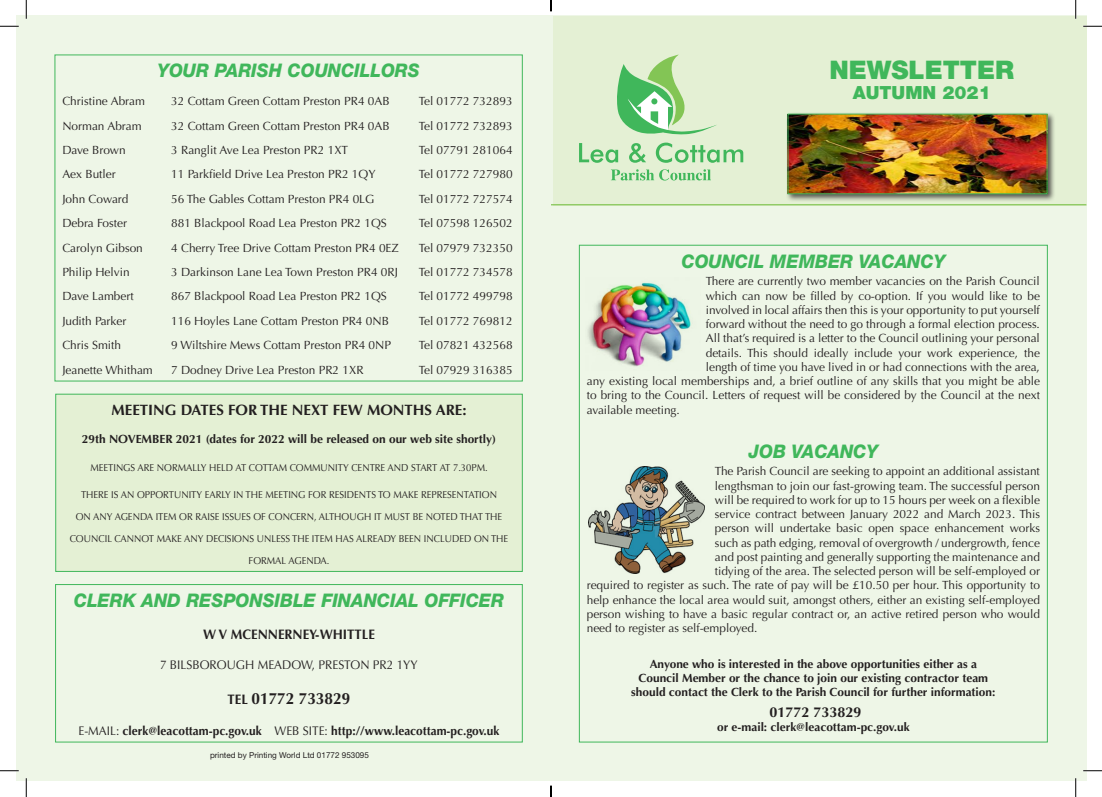
<style>
.page{position:relative;width:1102px;height:797px;background:#fff}
.page>*{position:absolute;margin:0;border:0;box-sizing:border-box;transform-origin:0 0}
.t1{font:900 25.62px "Helvetica Neue";color:#40b75b}
.t2{font:italic 800 18.75px "Helvetica Neue";color:#40b75b;scale:.95 1}
.t3{font:900 18.12px "Helvetica Neue";color:#40b75b}
.t4{font:700 16.25px "Optima";color:#231f20;scale:.95 1}
.t5{font:700 15px "Optima";color:#231f20}
.t6{font:700 14.38px "Optima";color:#231f20}
.t7{font:700 13.75px "Optima";color:#231f20;scale:.95 1}
.t8{font:700 12.5px "Optima";color:#231f20;scale:.95 1}
.t9{font:12.5px "Optima";color:#231f20;scale:.95 1}
.t10{font:11.88px "Optima";color:#231f20}
.t11{font:700 11.88px/14.2px "Optima";color:#231f20;text-align:center}
.t12{font:10px "Optima";color:#231f20;scale:.94 1}
.t13{font:8.12px "Helvetica Neue";color:#231f20}
.s1{font-size:13.75px}
.s2{font-weight:400}
</style>
<div class="page">
<div style="left:16px;top:16px;width:1070px;height:765px;background:#eef6e7"></div>
<div style="left:552px;top:16px;width:534px;height:189px;background:#e4f0d4"></div>
<div style="left:55px;top:584px;width:467px;height:158px;border:1px solid #40b75b"></div>
<svg style="left:617px;top:55px;width:99px;height:80px"></svg>
<svg style="left:579px;top:143px;width:39px;height:20px"></svg>
<svg style="left:629px;top:143px;width:17px;height:20px"></svg>
<svg style="left:655px;top:143px;width:88px;height:20px"></svg>
<svg style="left:611px;top:169px;width:100px;height:11px"></svg>
<hr style="left:551px;top:204px;width:535px;height:1px;background:#83c555">
<div style="left:56px;top:394px;width:466px;height:177px;background:#e4f0d4"></div>
<div style="left:55px;top:394px;width:467px;height:177px;border:1px solid #40b75b"></div>
<div style="left:785px;top:112px;width:270px;height:90px;background:#231f20;opacity:.75"></div>
<img style="left:789px;top:116px;width:256px;height:76px">
<div style="left:787px;top:114px;width:260px;height:80px;border:1px solid #40b75b"></div>
<img style="left:587px;top:282px;width:104px;height:85px">
<img style="left:589px;top:467px;width:115px;height:106px">
<svg style="left:0;top:25px;width:19px;height:2px"></svg>
<svg style="left:1083px;top:25px;width:18px;height:2px"></svg>
<svg style="left:0;top:770px;width:19px;height:1px"></svg>
<svg style="left:1083px;top:770px;width:18px;height:1px"></svg>
<svg style="left:25px;top:0;width:2px;height:19px"></svg>
<svg style="left:25px;top:778px;width:2px;height:19px"></svg>
<svg style="left:1074px;top:0;width:2px;height:19px"></svg>
<svg style="left:1075px;top:778px;width:1px;height:19px"></svg>
<svg style="left:550px;top:785px;width:1px;height:12px"></svg>
<h2 class="t2" style="left:157px;top:59px;width:277px">YOUR PARISH COUNCILLORS</h2>
<p class="t10" style="left:62px;top:94px;width:84px">Christine Abram</p>
<p class="t10" style="left:171px;top:94px;width:220px">32 Cottam Green Cottam Preston PR4 0AB</p>
<p class="t10" style="left:418px;top:94px;width:95px">Tel 01772 732893</p>
<p class="t10" style="left:62px;top:119px;width:81px">Norman Abram</p>
<p class="t10" style="left:171px;top:119px;width:220px">32 Cottam Green Cottam Preston PR4 0AB</p>
<p class="t10" style="left:418px;top:119px;width:95px">Tel 01772 732893</p>
<p class="t10" style="left:62px;top:143px;width:65px">Dave Brown</p>
<p class="t10" style="left:171px;top:143px;width:178px">3 Ranglit Ave Lea Preston PR2 1XT</p>
<p class="t10" style="left:418px;top:143px;width:95px">Tel 07791 281064</p>
<p class="t10" style="left:62px;top:167px;width:55px">Aex Butler</p>
<p class="t10" style="left:171px;top:167px;width:206px">11 Parkfield Drive Lea Preston PR2 1QY</p>
<p class="t10" style="left:418px;top:167px;width:95px">Tel 01772 727980</p>
<p class="t10" style="left:62px;top:192px;width:68px">John Coward</p>
<p class="t10" style="left:171px;top:192px;width:205px">56 The Gables Cottam Preston PR4 0LG</p>
<p class="t10" style="left:418px;top:192px;width:95px">Tel 01772 727574</p>
<p class="t10" style="left:62px;top:216px;width:66px">Debra Foster</p>
<p class="t10" style="left:171px;top:216px;width:217px">881 Blackpool Road Lea Preston PR2 1QS</p>
<p class="t10" style="left:418px;top:216px;width:95px">Tel 07598 126502</p>
<p class="t10" style="left:62px;top:241px;width:82px">Carolyn Gibson</p>
<p class="t10" style="left:171px;top:241px;width:229px">4 Cherry Tree Drive Cottam Preston PR4 0EZ</p>
<p class="t10" style="left:418px;top:241px;width:95px">Tel 07979 732350</p>
<p class="t10" style="left:62px;top:265px;width:69px">Philip Helvin</p>
<p class="t10" style="left:171px;top:265px;width:228px">3 Darkinson Lane Lea Town Preston PR4 0RJ</p>
<p class="t10" style="left:418px;top:265px;width:95px">Tel 01772 734578</p>
<p class="t10" style="left:62px;top:289px;width:73px">Dave Lambert</p>
<p class="t10" style="left:171px;top:289px;width:217px">867 Blackpool Road Lea Preston PR2 1QS</p>
<p class="t10" style="left:418px;top:289px;width:95px">Tel 01772 499798</p>
<p class="t10" style="left:62px;top:314px;width:66px">Judith Parker</p>
<p class="t10" style="left:171px;top:314px;width:219px">116 Hoyles Lane Cottam Preston PR4 0NB</p>
<p class="t10" style="left:418px;top:314px;width:95px">Tel 01772 769812</p>
<p class="t10" style="left:62px;top:338px;width:60px">Chris Smith</p>
<p class="t10" style="left:171px;top:338px;width:221px">9 Wiltshire Mews Cottam Preston PR4 0NP</p>
<p class="t10" style="left:418px;top:338px;width:95px">Tel 07821 432568</p>
<p class="t10" style="left:62px;top:362px;width:92px">Jeanette Whitham</p>
<p class="t10" style="left:171px;top:362px;width:194px">7 Dodney Drive Lea Preston PR2 1XR</p>
<p class="t10" style="left:418px;top:362px;width:95px">Tel 07929 316385</p>
<p class="t5" style="left:111px;top:401px;width:356px">MEETING DATES FOR THE NEXT FEW MONTHS ARE:</p>
<p class="t11" style="left:82px;top:432px;width:415px">29th NOVEMBER 2021 (dates for 2022 will be released on our web site shortly)</p>
<p class="t12" style="left:90px;top:461px;width:424px">MEETINGS ARE NORMALLY HELD AT COTTAM COMMUNITY CENTRE AND START AT 7.30PM.</p>
<p class="t12" style="left:81px;top:488px;width:444px">THERE IS AN OPPORTUNITY EARLY IN THE MEETING FOR RESIDENTS TO MAKE REPRESENTATION</p>
<p class="t12" style="left:76px;top:511px;width:455px">ON ANY AGENDA ITEM OR RAISE ISSUES OF CONCERN, ALTHOUGH IT MUST BE NOTED THAT THE</p>
<p class="t12" style="left:70px;top:533px;width:468px">COUNCIL CANNOT MAKE ANY DECISIONS UNLESS THE ITEM HAS ALREADY BEEN INCLUDED ON THE</p>
<p class="t12" style="left:248px;top:555px;width:87px">FORMAL AGENDA.</p>
<h2 class="t2" style="left:74px;top:589px;width:454px">CLERK AND RESPONSIBLE FINANCIAL OFFICER</h2>
<p class="t7" style="left:203px;top:626px;width:182px">W V MCENNERNEY-WHITTLE</p>
<p class="t9" style="left:160px;top:657px;width:273px">7 BILSBOROUGH MEADOW, PRESTON PR2 1YY</p>
<h3 class="t4" style="left:227px;top:689px;width:131px"><span class="s1">TEL</span> 01772 733829</h3>
<p class="t8" style="left:78px;top:723px;width:444px"><span class="s2">E-MAIL:</span> clerk@leacottam-pc.gov.uk <span class="s2">WEB SITE:</span> http://www.leacottam-pc.gov.uk</p>
<p class="t13" style="left:210px;top:750px;width:160px">printed by Printing World Ltd 01772 953095</p>
<h1 class="t1" style="left:829px;top:54px;width:186px">NEWSLETTER</h1>
<h3 class="t3" style="left:852px;top:81px;width:140px">AUTUMN 2021</h3>
<h2 class="t2" style="left:681px;top:250px;width:279px">COUNCIL MEMBER VACANCY</h2>
<p class="t10" style="left:705px;top:274px;width:335px">There are currently two member vacancies on the Parish Council</p>
<p class="t10" style="left:705px;top:289px;width:335px">which can now be filled by co-option. If you would like to be</p>
<p class="t10" style="left:705px;top:303px;width:335px">involved in local affairs then this is your opportunity to put yourself</p>
<p class="t10" style="left:705px;top:317px;width:335px">forward without the need to go through a formal election process.</p>
<p class="t10" style="left:705px;top:331px;width:335px">All that’s required is a letter to the Council outlining your personal</p>
<p class="t10" style="left:705px;top:346px;width:335px">details. This should ideally include your work experience, the</p>
<p class="t10" style="left:705px;top:360px;width:335px">length of time you have lived in or had connections with the area,</p>
<p class="t10" style="left:586px;top:374px;width:454px">any existing local memberships and, a brief outline of any skills that you might be able</p>
<p class="t10" style="left:586px;top:388px;width:454px">to bring to the Council. Letters of request will be considered by the Council at the next</p>
<p class="t10" style="left:586px;top:403px;width:95px">available meeting.</p>
<h2 class="t2" style="left:748px;top:440px;width:138px">JOB VACANCY</h2>
<p class="t10" style="left:715px;top:464px;width:326px">The Parish Council are seeking to appoint an additional assistant</p>
<p class="t10" style="left:715px;top:479px;width:326px">lengthsman to join our fast-growing team. The successful person</p>
<p class="t10" style="left:715px;top:493px;width:326px">will be required to work for up to 15 hours per week on a flexible</p>
<p class="t10" style="left:715px;top:507px;width:326px">service contract between January 2022 and March 2023. This</p>
<p class="t10" style="left:715px;top:521px;width:326px">person will undertake basic open space enhancement works</p>
<p class="t10" style="left:715px;top:536px;width:326px">such as path edging, removal of overgrowth / undergrowth, fence</p>
<p class="t10" style="left:715px;top:550px;width:326px">and post painting and generally supporting the maintenance and</p>
<p class="t10" style="left:715px;top:564px;width:326px">tidying of the area. The selected person will be self-employed or</p>
<p class="t10" style="left:586px;top:578px;width:454px">required to register as such. The rate of pay will be £10.50 per hour. This opportunity to</p>
<p class="t10" style="left:586px;top:593px;width:454px">help enhance the local area would suit, amongst others, either an existing self-employed</p>
<p class="t10" style="left:586px;top:607px;width:454px">person wishing to have a basic regular contract or, an active retired person who would</p>
<p class="t10" style="left:586px;top:621px;width:172px">need to register as self-employed.</p>
<p class="t11" style="left:631px;top:657px;width:365px">Anyone who is interested in the above opportunities either as a<br>Council Member or the chance to join our existing contractor team should contact the Clerk to the Parish Council for further information:</p>
<p class="t6" style="left:769px;top:704px;width:93px">01772 733829</p>
<p class="t11" style="left:717px;top:720px;width:194px">or e-mail: clerk@leacottam-pc.gov.uk</p>
</div>
